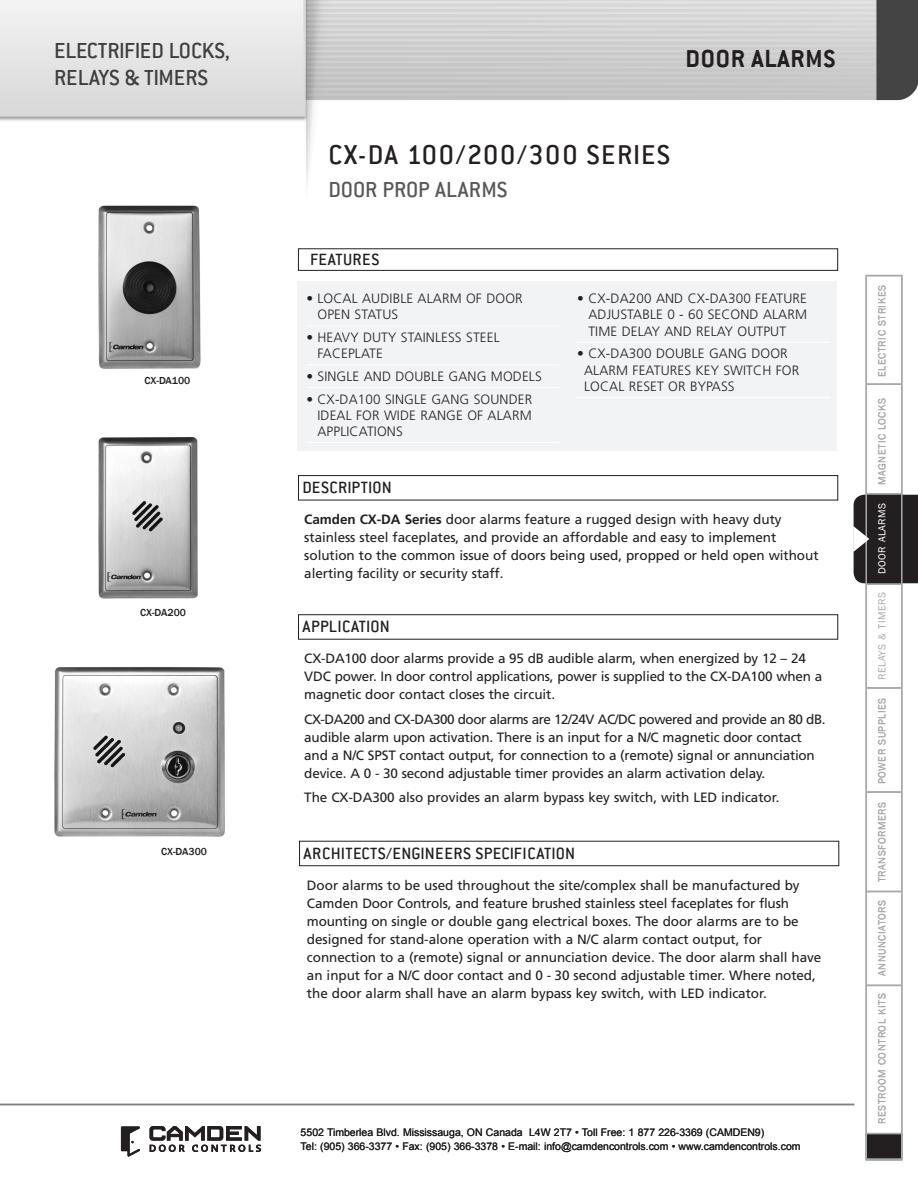
<style>
.page{position:relative;width:918px;height:1188px;background:#fff}
.page>*{position:absolute;margin:0;border:0;box-sizing:border-box;transform-origin:0 0}
.N-SS-H1{font:500 30px "Conduit ITC";letter-spacing:.05em;color:#231f20}
.N-SS-H_Top_page{font:700 27px "Conduit ITC";letter-spacing:.03em;color:#231f20}
.t1{font:500 24px/27px "Conduit ITC";letter-spacing:-.005em;color:#3e3e3f}
.N-SS-H2__80_GRAY{font:500 24px "Conduit ITC";color:#57585a}
.N-SS-H3__inside_whit{font:500 18px "Conduit ITC";letter-spacing:.015em;color:#231f20}
.N-SS-Body_Text{font:13.5px/18px "Frutiger";letter-spacing:-.005em;color:#231f20}
._1N-SS-Specifiaction{font:300 13.5px/16.2px "Frutiger";letter-spacing:.01em;color:#231f20}
.t2{font:10.5px/13.5px "Arial";color:#231f20}
.t3{font:10.5px "Franklin Gothic";letter-spacing:.05em;color:#a8a9ad}
.N-SS-Image_Descripti{font:500 10.5px "Franklin Gothic";color:#231f20}
.t4{font:10.5px "Franklin Gothic";letter-spacing:.05em;color:#fff}
.s1{font-weight:700}
</style>
<div class="page">
<img style="left:0;top:0;width:918px;height:255px">
<svg style="left:150px;top:1126px;width:111px;height:26px"></svg>
<svg style="left:121px;top:1126px;width:19px;height:31px"></svg>
<hr style="left:0;top:1104px;width:854px;height:1px;background:#808285">
<div style="left:866px;top:1134px;width:36px;height:26px;background:#231f20"></div>
<div style="left:865px;top:1133px;width:38px;height:28px;border:2px solid #a8a9ad"></div>
<hr style="left:867px;top:383px;width:35px;height:2px;background:#a8a9ad">
<hr style="left:867px;top:891px;width:35px;height:1px;background:#a8a9ad">
<hr style="left:867px;top:791px;width:35px;height:2px;background:#a8a9ad">
<hr style="left:867px;top:687px;width:35px;height:2px;background:#a8a9ad">
<hr style="left:867px;top:583px;width:35px;height:2px;background:#a8a9ad">
<hr style="left:867px;top:493px;width:35px;height:2px;background:#a8a9ad">
<hr style="left:867px;top:985px;width:35px;height:1px;background:#a8a9ad">
<div style="left:866px;top:275px;width:37px;height:885px;border:2px solid #a8a9ad"></div>
<svg style="left:853px;top:495px;width:65px;height:88px;background:#343031"></svg>
<div style="left:298px;top:248px;width:540px;height:23px;border:1px solid #231f20"></div>
<div style="left:297px;top:281px;width:540px;height:169px;background:#f2f3f4"></div>
<hr style="left:306px;top:326px;width:253px;height:1px;background:#fff">
<hr style="left:306px;top:364px;width:253px;height:1px;background:#fff">
<hr style="left:306px;top:387px;width:253px;height:1px;background:#fff">
<hr style="left:306px;top:442px;width:253px;height:1px;background:#fff">
<hr style="left:577px;top:342px;width:253px;height:1px;background:#fff">
<hr style="left:577px;top:397px;width:253px;height:1px;background:#fff">
<div style="left:298px;top:475px;width:540px;height:25px;border:1px solid #231f20"></div>
<div style="left:298px;top:614px;width:540px;height:26px;border:1px solid #231f20"></div>
<div style="left:299px;top:841px;width:540px;height:25px;border:1px solid #231f20"></div>
<img style="left:92px;top:202px;width:117px;height:167px">
<img style="left:98px;top:437px;width:100px;height:162px">
<img style="left:54px;top:667px;width:171px;height:170px">
<h3 class="t1" style="left:54px;top:37px;width:178px">ELECTRIFIED LOCKS,<br>RELAYS &amp; TIMERS</h3>
<p class="N-SS-Image_Descripti" style="left:144px;top:374px;width:47px">CX-DA100</p>
<p class="N-SS-Image_Descripti" style="left:140px;top:606px;width:47px">CX-DA200</p>
<p class="N-SS-Image_Descripti" style="left:161px;top:845px;width:47px">CX-DA300</p>
<p class="N-SS-H_Top_page" style="left:685px;top:43px;width:151px">DOOR ALARMS</p>
<p class="N-SS-H1" style="left:328px;top:137px;width:343px">CX-DA 100/200/300 SERIES</p>
<p class="N-SS-H2__80_GRAY" style="left:328px;top:176px;width:180px">DOOR PROP ALARMS</p>
<p class="N-SS-H3__inside_whit" style="left:310px;top:250px;width:71px">FEATURES</p>
<p class="_1N-SS-Specifiaction" style="left:317px;top:290px;width:207px;text-indent:-11px">• LOCAL AUDIBLE ALARM OF DOOR<br>OPEN STATUS</p>
<p class="_1N-SS-Specifiaction" style="left:317px;top:329px;width:184px;text-indent:-11px">• HEAVY DUTY STAINLESS STEEL<br>FACEPLATE</p>
<p class="_1N-SS-Specifiaction" style="left:306px;top:368px;width:237px">• SINGLE AND DOUBLE GANG MODELS</p>
<p class="_1N-SS-Specifiaction" style="left:317px;top:391px;width:216px;text-align:justify;text-indent:-11px">• CX-DA100 SINGLE GANG SOUNDER IDEAL FOR WIDE RANGE OF ALARM APPLICATIONS</p>
<p class="N-SS-H3__inside_whit" style="left:302px;top:477px;width:91px">DESCRIPTION</p>
<p class="_1N-SS-Specifiaction" style="left:588px;top:290px;width:220px;text-align:justify;text-indent:-11px">• CX-DA200 AND CX-DA300 FEATURE ADJUSTABLE 0 - 60 SECOND ALARM TIME DELAY AND RELAY OUTPUT</p>
<p class="_1N-SS-Specifiaction" style="left:584px;top:346px;width:217px;text-indent:-7px">• CX-DA300 DOUBLE GANG DOOR<br>ALARM FEATURES KEY SWITCH FOR<br>LOCAL RESET OR BYPASS</p>
<p class="N-SS-Body_Text" style="left:304px;top:510px;width:516px"><span class="s1">Camden CX-DA Series</span> door alarms feature a rugged design with heavy duty stainless steel faceplates, and provide an affordable and easy to implement solution to the common issue of doors being used, propped or held open without alerting facility or security staff.</p>
<p class="N-SS-H3__inside_whit" style="left:302px;top:616px;width:89px">APPLICATION</p>
<p class="N-SS-Body_Text" style="left:304px;top:649px;width:519px">CX-DA100 door alarms provide a 95 dB audible alarm, when energized by 12 – 24<br>VDC power. In door control applications, power is supplied to the CX-DA100 when a magnetic door contact closes the circuit.</p>
<p class="N-SS-Body_Text" style="left:304px;top:710px;width:523px">CX-DA200 and CX-DA300 door alarms are 12/24V AC/DC powered and provide an 80 dB. audible alarm upon activation. There is an input for a N/C magnetic door contact and a N/C SPST contact output, for connection to a (remote) signal or annunciation device. A 0 - 30 second adjustable timer provides an alarm activation delay.</p>
<p class="N-SS-Body_Text" style="left:304px;top:788px;width:477px">The CX-DA300 also provides an alarm bypass key switch, with LED indicator.</p>
<p class="N-SS-H3__inside_whit" style="left:304px;top:843px;width:273px">ARCHITECTS/ENGINEERS SPECIFICATION</p>
<p class="N-SS-Body_Text" style="left:307px;top:876px;width:516px">Door alarms to be used throughout the site/complex shall be manufactured by Camden Door Controls, and feature brushed stainless steel faceplates for flush mounting on single or double gang electrical boxes. The door alarms are to be designed for stand-alone operation with a N/C alarm contact output, for connection to a (remote) signal or annunciation device. The door alarm shall have an input for a N/C door contact and 0 - 30 second adjustable timer. Where noted, the door alarm shall have an alarm bypass key switch, with LED indicator.</p>
<p class="t2" style="left:301px;top:1126px;width:501px">5502 Timberlea Blvd. Mississauga, ON Canada L4W 2T7 • Toll Free: 1 877 226-3369 (CAMDEN9)<br>Tel: (905) 366-3377 • Fax: (905) 366-3378 • E-mail: info@camdencontrols.com • www.camdencontrols.com</p>
<p class="t3" style="left:875px;top:377px;width:93px;rotate:-90deg">ELECTRIC STRIKES</p>
<p class="t3" style="left:875px;top:485px;width:88px;rotate:-90deg">MAGNETIC LOCKS</p>
<p class="t4" style="left:875px;top:574px;width:73px;rotate:-90deg">DOOR ALARMS</p>
<p class="t3" style="left:875px;top:680px;width:90px;rotate:-90deg">RELAYS &amp; TIMERS</p>
<p class="t3" style="left:875px;top:784px;width:88px;rotate:-90deg">POWER SUPPLIES</p>
<p class="t3" style="left:875px;top:882px;width:82px;rotate:-90deg">TRANSFORMERS</p>
<p class="t3" style="left:875px;top:976px;width:77px;rotate:-90deg">ANNUNCIATORS</p>
<p class="t3" style="left:875px;top:1124px;width:132px;rotate:-90deg">RESTROOM CONTROL KITS</p>
</div>
